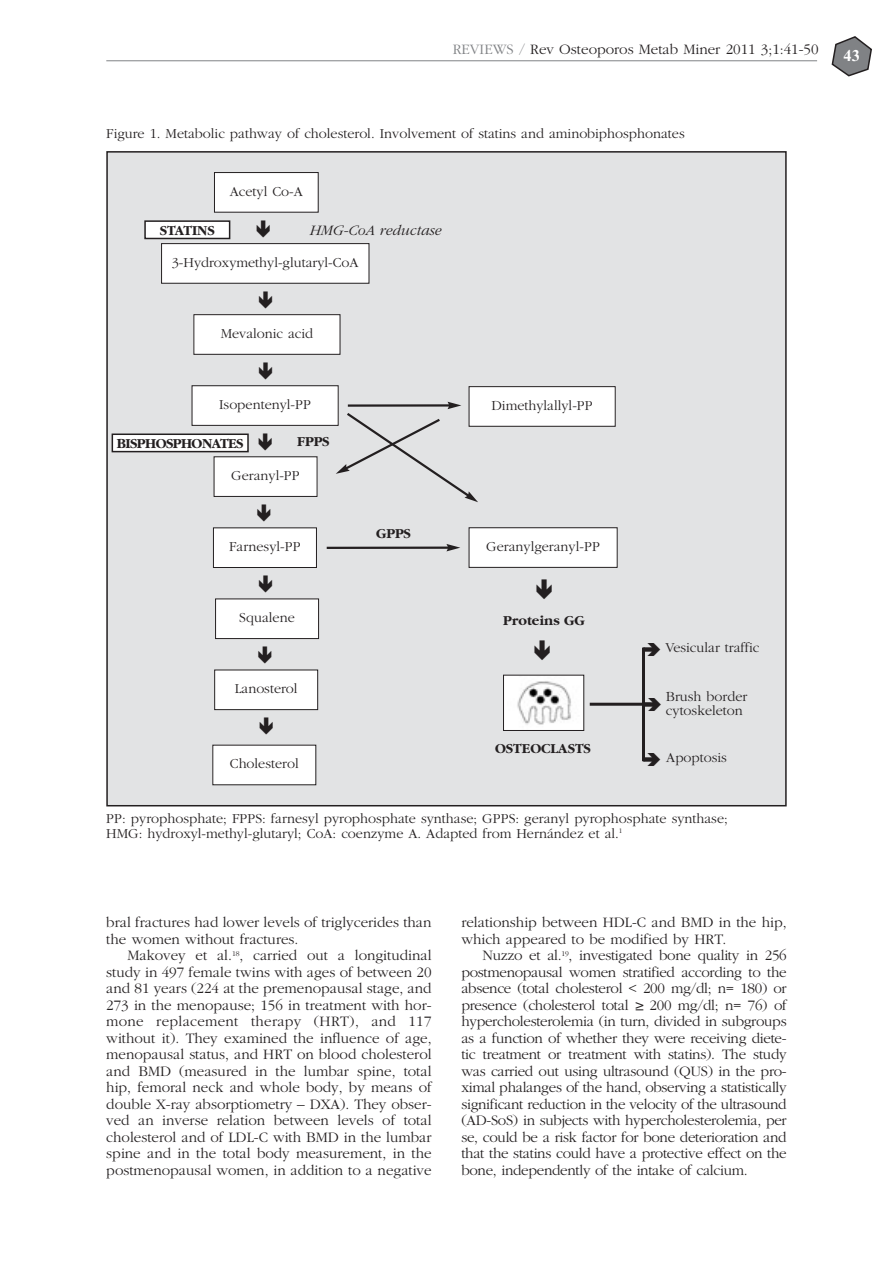
<style>
.page{position:relative;width:893px;height:1263px;background:#fff}
.page>*{position:absolute;margin:0;border:0;box-sizing:border-box;transform-origin:0 0}
.t1{font:21px "Wingdings 3";color:#231f20}
.t2{font:18px "Wingdings 3";color:#231f20}
.t3{font:700 16.5px "Times New Roman";color:#fff}
.t4{font:300 15px/16.5px "Garamond";color:#231f20}
.t5{font:italic 300 15px "Garamond";color:#231f20}
.t6{font:300 14.25px/14.2px "Garamond";color:#231f20}
.t7{font:700 14.25px "Garamond";color:#231f20}
.t8{font:700 14.25px "Garamond";letter-spacing:-.035em;color:#231f20}
.s1{color:#808285}
.s2{font-family:"Helvetica Neue";font-weight:400}
</style>
<div class="page">
<svg style="left:832px;top:36px;width:40px;height:40px"></svg>
<hr style="left:106px;top:60px;width:711px;height:1px;background:#808285">
<div style="left:107px;top:152px;width:679px;height:654px;background:#e2e3e4"></div>
<div style="left:214px;top:173px;width:104px;height:39px;background:#fff"></div>
<div style="left:214px;top:172px;width:105px;height:41px;border:1px solid #231f20"></div>
<div style="left:162px;top:244px;width:207px;height:39px;background:#fff"></div>
<div style="left:161px;top:243px;width:208px;height:41px;border:1px solid #231f20"></div>
<div style="left:194px;top:315px;width:146px;height:39px;background:#fff"></div>
<div style="left:193px;top:314px;width:147px;height:41px;border:1px solid #231f20"></div>
<div style="left:192px;top:386px;width:146px;height:39px;background:#fff"></div>
<div style="left:192px;top:385px;width:147px;height:41px;border:1px solid #231f20"></div>
<div style="left:214px;top:457px;width:103px;height:39px;background:#fff"></div>
<div style="left:214px;top:456px;width:103px;height:41px;border:1px solid #231f20"></div>
<div style="left:213px;top:528px;width:103px;height:39px;background:#fff"></div>
<div style="left:213px;top:527px;width:104px;height:41px;border:1px solid #231f20"></div>
<div style="left:216px;top:599px;width:103px;height:39px;background:#fff"></div>
<div style="left:215px;top:598px;width:104px;height:41px;border:1px solid #231f20"></div>
<div style="left:215px;top:670px;width:103px;height:40px;background:#fff"></div>
<div style="left:214px;top:669px;width:104px;height:41px;border:1px solid #231f20"></div>
<div style="left:213px;top:745px;width:103px;height:40px;background:#fff"></div>
<div style="left:469px;top:528px;width:148px;height:39px;background:#fff"></div>
<div style="left:469px;top:527px;width:149px;height:41px;border:1px solid #231f20"></div>
<div style="left:469px;top:387px;width:146px;height:39px;background:#fff"></div>
<div style="left:469px;top:386px;width:147px;height:41px;border:1px solid #231f20"></div>
<div style="left:145px;top:221px;width:85px;height:17px;background:#fff"></div>
<div style="left:144px;top:220px;width:86px;height:19px;border:2px solid #231f20"></div>
<div style="left:112px;top:434px;width:136px;height:18px;background:#fff"></div>
<div style="left:112px;top:433px;width:137px;height:19px;border:2px solid #231f20"></div>
<div style="left:503px;top:675px;width:81px;height:55px;background:#fff"></div>
<img style="left:517px;top:681px;width:54px;height:44px">
<div style="left:503px;top:675px;width:81px;height:56px;border:1px solid #231f20"></div>
<hr style="left:642px;top:648px;width:3px;height:113px;background:#231f20">
<hr style="left:590px;top:703px;width:61px;height:3px;background:#231f20">
<hr style="left:327px;top:546px;width:122px;height:3px;background:#231f20">
<svg style="left:446px;top:544px;width:14px;height:7px"></svg>
<svg style="left:336px;top:402px;width:142px;height:100px"></svg>
<p class="t4" style="left:453px;top:42px;width:367px"><span class="s1">REVIEWS /</span> Rev Osteoporos Metab Miner 2011 3;1:41-50</p>
<p class="t3" style="left:844px;top:46px;width:18px">43</p>
<p class="t6" style="left:106px;top:127px;width:580px">Figure 1. Metabolic pathway of cholesterol. Involvement of statins and aminobiphosphonates</p>
<p class="t7" style="left:160px;top:224px;width:57px">STATINS</p>
<p class="t6" style="left:230px;top:185px;width:75px">Acetyl Co-A</p>
<p class="t2" style="left:253px;top:239px;width:22px;rotate:-90deg">•</p>
<p class="t5" style="left:310px;top:224px;width:133px">HMG-CoA reductase</p>
<p class="t6" style="left:172px;top:256px;width:188px">3-Hydroxymethyl-glutaryl-CoA</p>
<p class="t2" style="left:255px;top:310px;width:22px;rotate:-90deg">•</p>
<p class="t6" style="left:221px;top:327px;width:94px">Mevalonic acid</p>
<p class="t2" style="left:255px;top:381px;width:22px;rotate:-90deg">•</p>
<p class="t6" style="left:219px;top:398px;width:94px">Isopentenyl-PP</p>
<p class="t8" style="left:117px;top:438px;width:128px">BISPHOSPHONATES</p>
<p class="t2" style="left:255px;top:452px;width:22px;rotate:-90deg">•</p>
<p class="t7" style="left:297px;top:436px;width:34px">FPPS</p>
<p class="t6" style="left:231px;top:469px;width:70px">Geranyl-PP</p>
<p class="t2" style="left:254px;top:523px;width:22px;rotate:-90deg">•</p>
<p class="t6" style="left:229px;top:540px;width:73px">Farnesyl-PP</p>
<p class="t2" style="left:255px;top:594px;width:22px;rotate:-90deg">•</p>
<p class="t6" style="left:239px;top:612px;width:57px">Squalene</p>
<p class="t2" style="left:255px;top:665px;width:22px;rotate:-90deg">•</p>
<p class="t6" style="left:235px;top:683px;width:64px">Lanosterol</p>
<p class="t2" style="left:256px;top:736px;width:22px;rotate:-90deg">•</p>
<p class="t6" style="left:230px;top:758px;width:70px">Cholesterol</p>
<p class="t7" style="left:376px;top:527px;width:36px">GPPS</p>
<p class="t6" style="left:491px;top:399px;width:103px">Dimethylallyl-PP</p>
<p class="t6" style="left:486px;top:540px;width:115px">Geranylgeranyl-PP</p>
<h1 class="t1" style="left:532px;top:601px;width:25px;rotate:-90deg">•</h1>
<p class="t7" style="left:503px;top:615px;width:83px">Proteins GG</p>
<h1 class="t1" style="left:530px;top:662px;width:25px;rotate:-90deg">•</h1>
<p class="t7" style="left:495px;top:743px;width:98px">OSTEOCLASTS</p>
<p class="t6" style="left:665px;top:642px;width:95px">Vesicular traffic</p>
<p class="t6" style="left:666px;top:690px;width:83px">Brush border cytoskeleton</p>
<p class="t6" style="left:666px;top:751px;width:62px">Apoptosis</p>
<p class="t2" style="left:662px;top:660px;width:22px;rotate:-180deg">•</p>
<p class="t2" style="left:663px;top:715px;width:22px;rotate:-180deg">•</p>
<p class="t2" style="left:662px;top:770px;width:22px;rotate:-180deg">•</p>
<p class="t6" style="left:106px;top:812px;width:623px;line-height:15px">PP: pyrophosphate; FPPS: farnesyl pyrophosphate synthase; GPPS: geranyl pyrophosphate synthase;<br>HMG: hydroxyl-methyl-glutaryl; CoA: coenzyme A. Adapted from Hernández et al.<sup>1</sup></p>
<p class="t4" style="left:106px;top:915px;width:327px">bral fractures had lower levels of triglycerides than the women without fractures.</p>
<p class="t4" style="left:106px;top:948px;width:327px;text-align:justify;text-indent:21px">Makovey et al.<sup>18</sup>, carried out a longitudinal study in 497 female twins with ages of between 20 and 81 years (224 at the premenopausal stage, and 273 in the menopause; 156 in treatment with hor&shy;mone replacement therapy (HRT), and 117 without it). They examined the influence of age, menopausal status, and HRT on blood cholesterol and BMD (measured in the lumbar spine, total hip, femoral neck and whole body, by means of double X-ray absorptiometry – DXA). They obser&shy;ved an inverse relation between levels of total cholesterol and of LDL-C with BMD in the lumbar spine and in the total body measurement, in the postmenopausal women, in addition to a negative</p>
<p class="t4" style="left:461px;top:915px;width:327px">relationship between HDL-C and BMD in the hip, which appeared to be modified by HRT.</p>
<p class="t4" style="left:461px;top:948px;width:327px;text-align:justify;text-indent:21px">Nuzzo et al.<sup>19</sup>, investigated bone quality in 256 postmenopausal women stratified according to the absence (total cholesterol &lt; 200 mg/dl; n= 180) or presence (cholesterol total <span class="s2">≥</span> 200 mg/dl; n= 76) of hypercholesterolemia (in turn, divided in subgroups as a function of whether they were receiving diete&shy;tic treatment or treatment with statins). The study was carried out using ultrasound (QUS) in the pro&shy;ximal phalanges of the hand, observing a statistically significant reduction in the velocity of the ultrasound (AD-SoS) in subjects with hypercholesterolemia, per se, could be a risk factor for bone deterioration and that the statins could have a protective effect on the bone, independently of the intake of calcium.</p>
</div>
